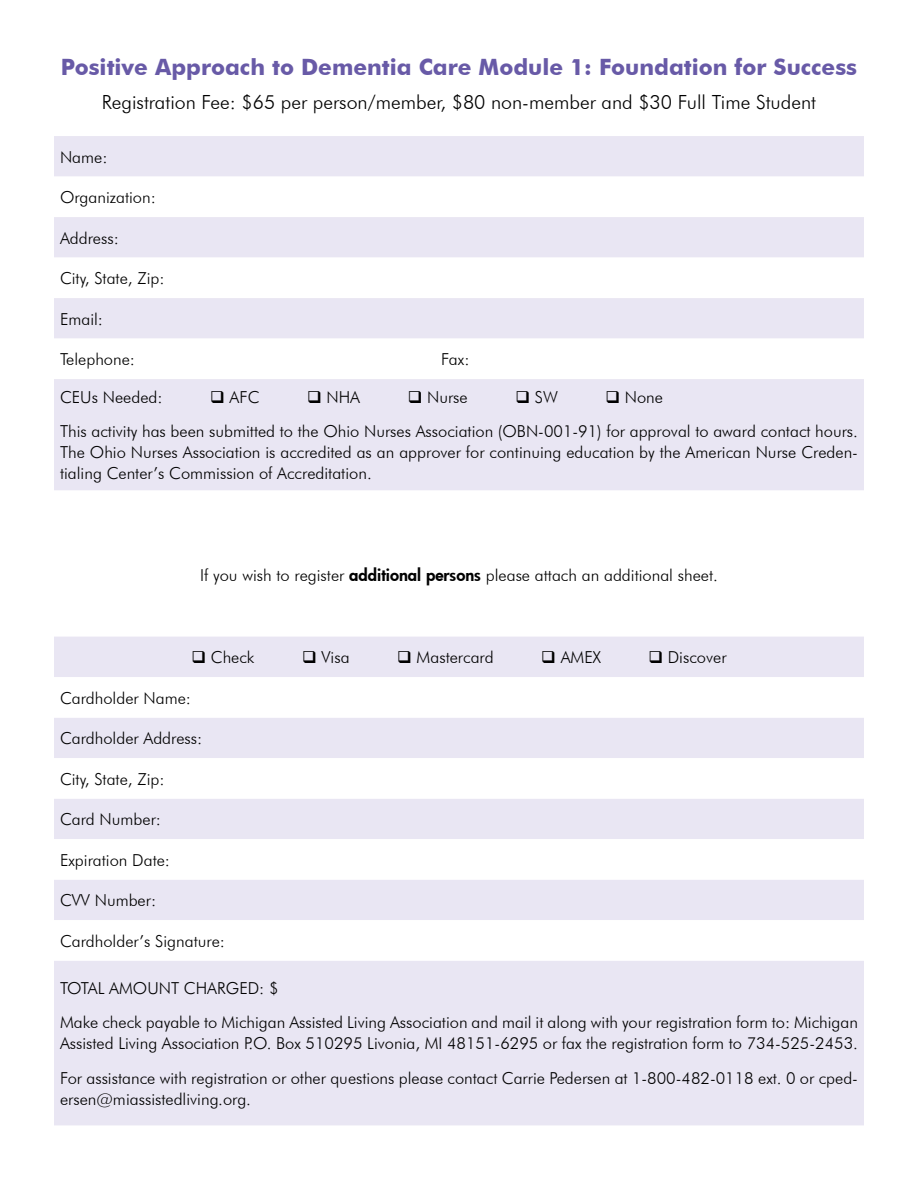
<style>
.page{position:relative;width:918px;height:1188px;background:#fff}
.page>*{position:absolute;margin:0;border:0;box-sizing:border-box;transform-origin:0 0}
.t1{font:700 22.5px "Futura BT";color:#685aa7}
.t2{font:300 19.5px "Futura BT";color:#000}
.t3{font:300 16.5px/34.5px "Futura BT";color:#000}
.s1{font-family:"Futura";font-weight:800}
</style>
<div class="page">
<div style="left:54px;top:136px;width:810px;height:354px;background:#e9e6f3"></div>
<svg style="left:54px;top:177px;width:810px;height:202px"></svg>
<div style="left:54px;top:637px;width:810px;height:488px;background:#e9e6f3"></div>
<svg style="left:54px;top:677px;width:810px;height:284px"></svg>
<h1 class="t1" style="left:61px;top:53px;width:798px">Positive Approach to Dementia Care Module 1: Foundation for Success</h1>
<p class="t2" style="left:102px;top:90px;width:716px">Registration Fee: $65 per person/member, $80 non-member and $30 Full Time Student</p>
<p class="t3" style="left:60px;top:139px;width:49px">Name:</p>
<p class="t3" style="left:60px;top:180px;width:97px">Organization:</p>
<p class="t3" style="left:60px;top:220px;width:60px">Address:</p>
<p class="t3" style="left:60px;top:261px;width:106px">City, State, Zip:</p>
<p class="t3" style="left:60px;top:301px;width:45px">Email:</p>
<p class="t3" style="left:60px;top:342px;width:77px">Telephone:</p>
<p class="t3" style="left:441px;top:342px;width:30px">Fax:</p>
<p class="t3" style="left:60px;top:380px;width:104px">CEUs Needed:</p>
<p class="t3" style="left:210px;top:380px;width:51px">❑ AFC</p>
<p class="t3" style="left:307px;top:380px;width:55px">❑ NHA</p>
<p class="t3" style="left:408px;top:380px;width:62px">❑ Nurse</p>
<p class="t3" style="left:515px;top:380px;width:44px">❑ SW</p>
<p class="t3" style="left:60px;top:380px;width:800px;text-indent:545px">❑ None<br>This activity has been submitted to the Ohio Nurses Association (OBN-001-91) for approval to award contact hours.</p>
<p class="t3" style="left:60px;top:442px;width:799px;line-height:21px">The Ohio Nurses Association is accredited as an approver for continuing education by the American Nurse Creden&shy;tialing Center’s Commission of Accreditation.</p>
<p class="t3" style="left:200px;top:558px;width:519px">If you wish to register <span class="s1">additional persons</span> please attach an additional sheet.</p>
<p class="t3" style="left:191px;top:640px;width:65px">❑ Check</p>
<p class="t3" style="left:302px;top:640px;width:49px">❑ Visa</p>
<p class="t3" style="left:397px;top:640px;width:98px">❑ Mastercard</p>
<p class="t3" style="left:541px;top:640px;width:61px">❑ AMEX</p>
<p class="t3" style="left:648px;top:640px;width:80px">❑ Discover</p>
<p class="t3" style="left:60px;top:680px;width:133px">Cardholder Name:</p>
<p class="t3" style="left:60px;top:721px;width:144px">Cardholder Address:</p>
<p class="t3" style="left:60px;top:761px;width:106px">City, State, Zip:</p>
<p class="t3" style="left:60px;top:802px;width:103px">Card Number:</p>
<p class="t3" style="left:60px;top:842px;width:112px">Expiration Date:</p>
<p class="t3" style="left:60px;top:883px;width:98px">CVV Number:</p>
<p class="t3" style="left:60px;top:923px;width:167px">Cardholder’s Signature:</p>
<p class="t3" style="left:60px;top:971px;width:800px">TOTAL AMOUNT CHARGED: $<br>Make check payable to Michigan Assisted Living Association and mail it along with your registration form to: Michigan</p>
<p class="t3" style="left:60px;top:1026px;width:800px">Assisted Living Association P.O. Box 510295 Livonia, MI 48151-6295 or fax the registration form to 734-525-2453.<br>For assistance with registration or other questions please contact Carrie Pedersen at 1-800-482-0118 ext. 0 or cped-</p>
<p class="t3" style="left:60px;top:1082px;width:192px">ersen@miassistedliving.org.</p>
</div>
